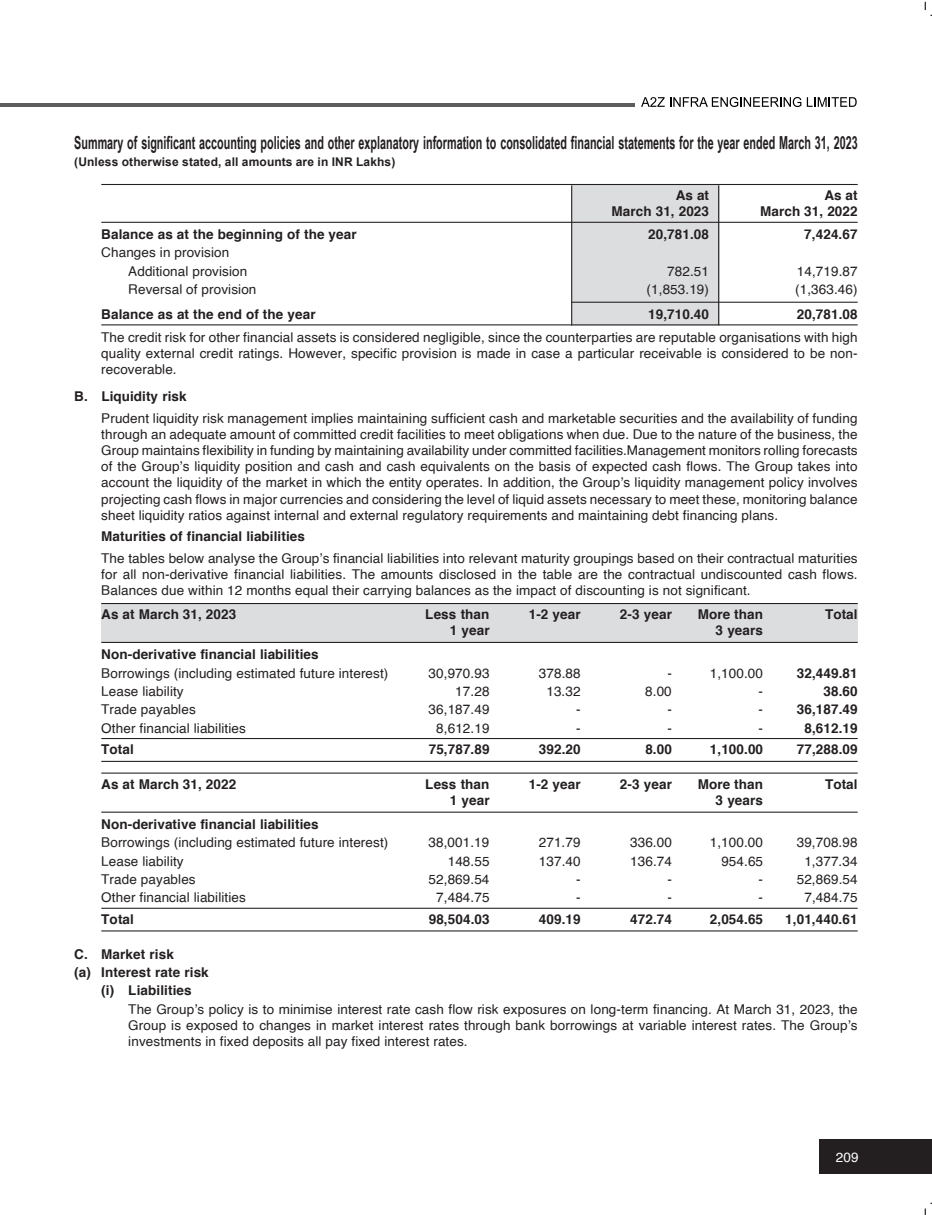
<style>
.page{position:relative;width:932px;height:1215px;background:#fff}
.page>*{position:absolute;margin:0;border:0;box-sizing:border-box;transform-origin:0 0}
.t1{font:700 18px "Arial Narrow";color:#231f20;scale:.73 1}
.t2{font:13.5px/16.2px "Helvetica";letter-spacing:.01em;color:#231f20}
.t3{font:13.5px "Helvetica";color:#fff}
.t4{font:700 12px "Arial";letter-spacing:.01em;color:#231f20}
</style>
<div class="page">
<svg style="left:0;top:104px;width:7px;height:3px"></svg>
<hr style="left:7px;top:104px;width:627px;height:3px;background:#5d5d5d">
<svg style="left:641px;top:97px;width:23px;height:10px"></svg>
<svg style="left:670px;top:97px;width:186px;height:10px"></svg>
<svg style="left:924px;top:2px;width:8px;height:14px"></svg>
<svg style="left:924px;top:1203px;width:8px;height:12px"></svg>
<div style="left:819px;top:1139px;width:113px;height:35px;background:#231f20"></div>
<div style="left:101px;top:604px;width:756px;height:39px;background:#dcdddf"></div>
<div style="left:571px;top:185px;width:148px;height:141px;background:#dcdddf"></div>
<hr style="left:718px;top:185px;width:1px;height:140px;background:#231f20">
<hr style="left:571px;top:185px;width:1px;height:140px;background:#231f20">
<hr style="left:101px;top:184px;width:756px;height:1px;background:#231f20">
<hr style="left:101px;top:222px;width:756px;height:1px;background:#231f20">
<hr style="left:571px;top:302px;width:286px;height:1px;background:#231f20">
<hr style="left:101px;top:324px;width:756px;height:1px;background:#231f20">
<hr style="left:101px;top:603px;width:756px;height:1px;background:#231f20">
<hr style="left:101px;top:642px;width:756px;height:1px;background:#231f20">
<hr style="left:101px;top:738px;width:756px;height:1px;background:#231f20">
<hr style="left:101px;top:761px;width:756px;height:1px;background:#231f20">
<hr style="left:101px;top:773px;width:756px;height:1px;background:#231f20">
<hr style="left:101px;top:812px;width:756px;height:1px;background:#231f20">
<hr style="left:101px;top:908px;width:756px;height:1px;background:#231f20">
<hr style="left:101px;top:930px;width:756px;height:1px;background:#231f20">
<h1 class="t1" style="left:74px;top:133px;width:1074px">Summary of significant accounting policies and other explanatory information to consolidated financial statements for the year ended March 31, 2023</h1>
<p class="t4" style="left:74px;top:155px;width:322px">(Unless otherwise stated, all amounts are in INR Lakhs)</p>
<p class="t2" style="left:675px;top:188px;width:35px">As at</p>
<p class="t2" style="left:824px;top:188px;width:35px">As at</p>
<p class="t2" style="left:611px;top:205px;width:99px">March 31, 2023</p>
<p class="t2" style="left:760px;top:205px;width:99px">March 31, 2022</p>
<p class="t2" style="left:101px;top:227px;width:257px">Balance as at the beginning of the year</p>
<p class="t2" style="left:648px;top:227px;width:62px">20,781.08</p>
<p class="t2" style="left:804px;top:227px;width:55px">7,424.67</p>
<p class="t2" style="left:128px;top:245px;width:120px;line-height:18.3px;text-indent:-27px">Changes in provision<br>Additional provision</p>
<p class="t2" style="left:667px;top:264px;width:43px">782.51</p>
<p class="t2" style="left:796px;top:264px;width:62px">14,719.87</p>
<p class="t2" style="left:128px;top:282px;width:130px">Reversal of provision</p>
<p class="t2" style="left:646px;top:282px;width:64px">(1,853.19)</p>
<p class="t2" style="left:795px;top:282px;width:64px">(1,363.46)</p>
<p class="t2" style="left:101px;top:307px;width:216px">Balance as at the end of the year</p>
<p class="t2" style="left:648px;top:307px;width:62px">19,710.40</p>
<p class="t2" style="left:101px;top:304px;width:758px;line-height:22.6px;text-align:right">20,781.08<br>The credit risk for other financial assets is considered negligible, since the counterparties are reputable organisations with high</p>
<p class="t2" style="left:101px;top:346px;width:757px">quality external credit ratings. However, specific provision is made in case a particular receivable is considered to be non&shy;recoverable.</p>
<p class="t2" style="left:101px;top:387px;width:757px;line-height:21.6px;text-indent:-27px">B. Liquidity risk<br>Prudent liquidity risk management implies maintaining sufficient cash and marketable securities and the availability of funding</p>
<p class="t2" style="left:101px;top:427px;width:757px;text-align:justify">through an adequate amount of committed credit facilities to meet obligations when due. Due to the nature of the business, the Group maintains flexibility in funding by maintaining availability under committed facilities.Management monitors rolling forecasts of the Group’s liquidity position and cash and cash equivalents on the basis of expected cash flows. The Group takes into account the liquidity of the market in which the entity operates. In addition, the Group’s liquidity management policy involves projecting cash flows in major currencies and considering the level of liquid assets necessary to meet these, monitoring balance sheet liquidity ratios against internal and external regulatory requirements and maintaining debt financing plans.</p>
<p class="t2" style="left:101px;top:527px;width:757px;line-height:21.6px">Maturities of financial liabilities<br>The tables below analyse the Group’s financial liabilities into relevant maturity groupings based on their contractual maturities</p>
<p class="t2" style="left:101px;top:567px;width:757px">for all non-derivative financial liabilities. The amounts disclosed in the table are the contractual undiscounted cash flows.<br>Balances due within 12 months equal their carrying balances as the impact of discounting is not significant.</p>
<p class="t2" style="left:101px;top:607px;width:136px">As at March 31, 2023</p>
<p class="t2" style="left:425px;top:607px;width:66px">Less than</p>
<p class="t2" style="left:528px;top:607px;width:53px">1-2 year</p>
<p class="t2" style="left:620px;top:607px;width:53px">2-3 year</p>
<p class="t2" style="left:697px;top:607px;width:67px">More than</p>
<p class="t2" style="left:825px;top:607px;width:34px">Total</p>
<p class="t2" style="left:450px;top:624px;width:41px">1 year</p>
<p class="t2" style="left:715px;top:624px;width:49px">3 years</p>
<p class="t2" style="left:101px;top:646px;width:288px;line-height:18.3px">Non-derivative financial liabilities<br>Borrowings (including estimated future interest)</p>
<p class="t2" style="left:428px;top:666px;width:62px">30,970.93</p>
<p class="t2" style="left:539px;top:666px;width:43px">378.88</p>
<p class="t2" style="left:667px;top:666px;width:6px">-</p>
<p class="t2" style="left:709px;top:666px;width:55px">1,100.00</p>
<p class="t2" style="left:796px;top:666px;width:62px">32,449.81</p>
<p class="t2" style="left:101px;top:684px;width:84px">Lease liability</p>
<p class="t2" style="left:455px;top:684px;width:36px">17.28</p>
<p class="t2" style="left:546px;top:684px;width:36px">13.32</p>
<p class="t2" style="left:645px;top:684px;width:28px">8.00</p>
<p class="t2" style="left:758px;top:684px;width:6px">-</p>
<p class="t2" style="left:823px;top:684px;width:36px">38.60</p>
<p class="t2" style="left:101px;top:702px;width:96px">Trade payables</p>
<p class="t2" style="left:428px;top:702px;width:62px">36,187.49</p>
<p class="t2" style="left:576px;top:702px;width:6px">-</p>
<p class="t2" style="left:667px;top:702px;width:6px">-</p>
<p class="t2" style="left:758px;top:702px;width:6px">-</p>
<p class="t2" style="left:796px;top:702px;width:62px">36,187.49</p>
<p class="t2" style="left:101px;top:721px;width:146px">Other financial liabilities</p>
<p class="t2" style="left:436px;top:721px;width:55px">8,612.19</p>
<p class="t2" style="left:576px;top:721px;width:6px">-</p>
<p class="t2" style="left:667px;top:721px;width:6px">-</p>
<p class="t2" style="left:758px;top:721px;width:6px">-</p>
<p class="t2" style="left:804px;top:721px;width:55px">8,612.19</p>
<p class="t2" style="left:101px;top:742px;width:34px">Total</p>
<p class="t2" style="left:429px;top:742px;width:62px">75,787.89</p>
<p class="t2" style="left:539px;top:742px;width:43px">392.20</p>
<p class="t2" style="left:645px;top:742px;width:28px">8.00</p>
<p class="t2" style="left:710px;top:742px;width:55px">1,100.00</p>
<p class="t2" style="left:796px;top:742px;width:62px">77,288.09</p>
<p class="t2" style="left:101px;top:777px;width:136px">As at March 31, 2022</p>
<p class="t2" style="left:425px;top:777px;width:66px">Less than</p>
<p class="t2" style="left:528px;top:777px;width:53px">1-2 year</p>
<p class="t2" style="left:620px;top:777px;width:53px">2-3 year</p>
<p class="t2" style="left:697px;top:777px;width:67px">More than</p>
<p class="t2" style="left:825px;top:777px;width:34px">Total</p>
<p class="t2" style="left:450px;top:793px;width:41px">1 year</p>
<p class="t2" style="left:715px;top:793px;width:49px">3 years</p>
<p class="t2" style="left:101px;top:816px;width:288px;line-height:18.3px">Non-derivative financial liabilities<br>Borrowings (including estimated future interest)</p>
<p class="t2" style="left:428px;top:836px;width:62px">38,001.19</p>
<p class="t2" style="left:539px;top:836px;width:43px">271.79</p>
<p class="t2" style="left:630px;top:836px;width:43px">336.00</p>
<p class="t2" style="left:709px;top:836px;width:55px">1,100.00</p>
<p class="t2" style="left:796px;top:836px;width:62px">39,708.98</p>
<p class="t2" style="left:101px;top:854px;width:84px">Lease liability</p>
<p class="t2" style="left:448px;top:854px;width:43px">148.55</p>
<p class="t2" style="left:539px;top:854px;width:43px">137.40</p>
<p class="t2" style="left:630px;top:854px;width:43px">136.74</p>
<p class="t2" style="left:721px;top:854px;width:43px">954.65</p>
<p class="t2" style="left:804px;top:854px;width:55px">1,377.34</p>
<p class="t2" style="left:101px;top:872px;width:96px">Trade payables</p>
<p class="t2" style="left:428px;top:872px;width:62px">52,869.54</p>
<p class="t2" style="left:576px;top:872px;width:6px">-</p>
<p class="t2" style="left:667px;top:872px;width:6px">-</p>
<p class="t2" style="left:758px;top:872px;width:6px">-</p>
<p class="t2" style="left:796px;top:872px;width:62px">52,869.54</p>
<p class="t2" style="left:101px;top:891px;width:146px">Other financial liabilities</p>
<p class="t2" style="left:436px;top:891px;width:55px">7,484.75</p>
<p class="t2" style="left:576px;top:891px;width:6px">-</p>
<p class="t2" style="left:667px;top:891px;width:6px">-</p>
<p class="t2" style="left:758px;top:891px;width:6px">-</p>
<p class="t2" style="left:804px;top:891px;width:55px">7,484.75</p>
<p class="t2" style="left:101px;top:912px;width:34px">Total</p>
<p class="t2" style="left:429px;top:912px;width:62px">98,504.03</p>
<p class="t2" style="left:539px;top:912px;width:43px">409.19</p>
<p class="t2" style="left:630px;top:912px;width:43px">472.74</p>
<p class="t2" style="left:710px;top:912px;width:55px">2,054.65</p>
<p class="t2" style="left:785px;top:912px;width:74px">1,01,440.61</p>
<p class="t2" style="left:74px;top:947px;width:101px">C. Market risk</p>
<p class="t2" style="left:74px;top:965px;width:136px">(a) Interest rate risk</p>
<p class="t2" style="left:101px;top:983px;width:92px">(i) Liabilities</p>
<p class="t2" style="left:128px;top:1002px;width:730px">The Group’s policy is to minimise interest rate cash flow risk exposures on long-term financing. At March 31, 2023, the</p>
<p class="t2" style="left:128px;top:1018px;width:730px">Group is exposed to changes in market interest rates through bank borrowings at variable interest rates. The Group’s investments in fixed deposits all pay fixed interest rates.</p>
<p class="t3" style="left:835px;top:1151px;width:24px">209</p>
</div>
